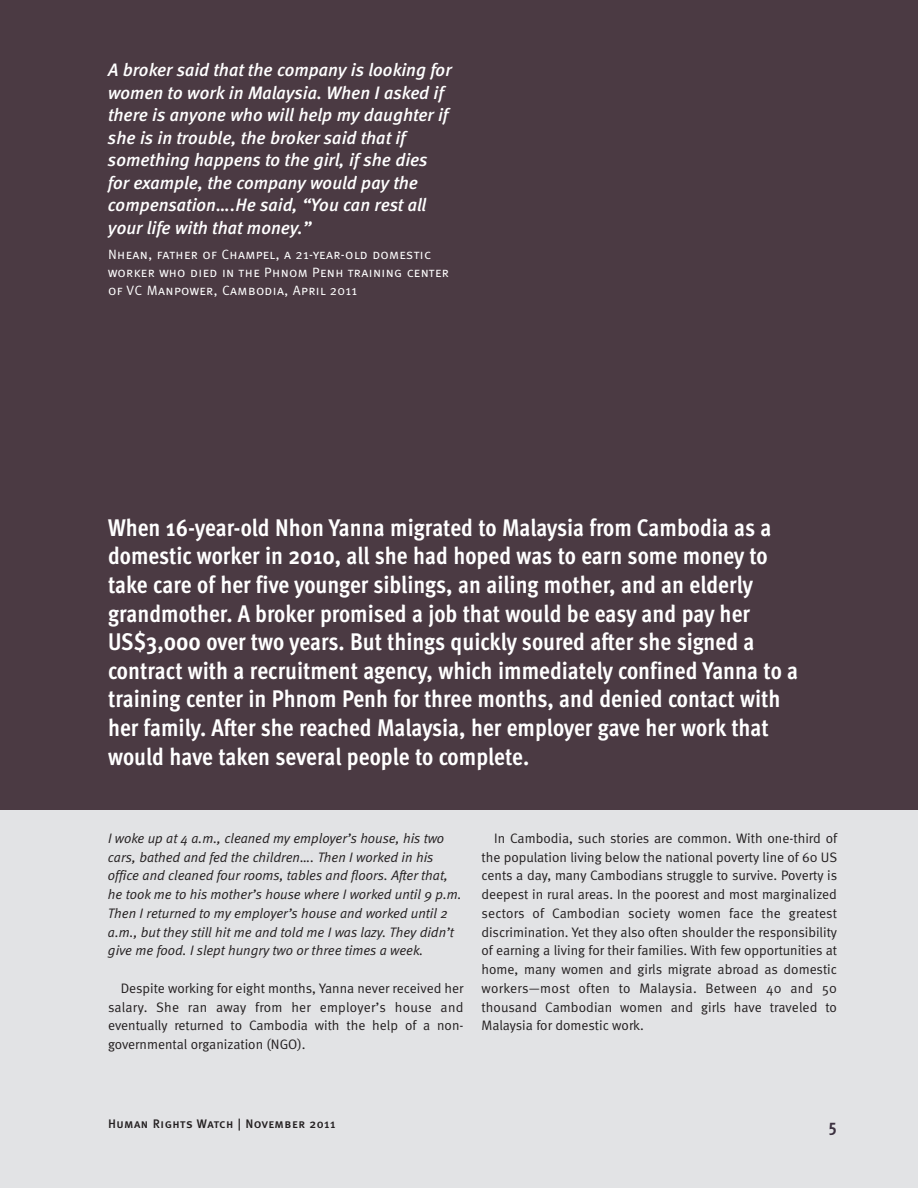
<style>
.page{position:relative;width:918px;height:1188px;background:#e2e3e5}
.page>*{position:absolute;margin:0;border:0;box-sizing:border-box;transform-origin:0 0}
.t1{font:700 24.15px/28.7px "Meta Cond";color:#fff}
.t2{font:italic 500 18px/22.5px "Meta";color:#fff}
.t3{font:700 18px "Meta Cond";color:#3c3140}
.t4{font:13.65px/18.8px "Meta Normal";color:#231f20;text-align:justify}
.t5{font:italic 13.65px/18.8px "Meta Normal";color:#231f20}
.t6{font:13.5px/18px "Meta Normal Caps";letter-spacing:.03em;color:#fff}
.t7{font:12.3px "Meta Medium Caps";letter-spacing:.04em;color:#231f20}
</style>
<div class="page">
<div style="left:0;top:0;width:918px;height:810px;background:#4b3a43"></div>
<p class="t2" style="left:108px;top:61px;width:345px">A broker said that the company is looking for women to work in Malaysia. When I asked if there is anyone who will help my daughter if she is in trouble, the broker said that if something happens to the girl, if she dies for example, the company would pay the compensation….He said, “You can rest all your life with that money.”</p>
<p class="t6" style="left:108px;top:246px;width:342px">Nhean, father of Champel, a 21-year-old domestic worker who died in the Phnom Penh training center of VC Manpower, Cambodia, April 2011</p>
<p class="t1" style="left:108px;top:515px;width:692px">When 16-year-old Nhon Yanna migrated to Malaysia from Cambodia as a domestic worker in 2010, all she had hoped was to earn some money to take care of her five younger siblings, an ailing mother, and an elderly grandmother. A broker promised a job that would be easy and pay her US$3,000 over two years. But things quickly soured after she signed a contract with a recruitment agency, which immediately confined Yanna to a training center in Phnom Penh for three months, and denied contact with her family. After she reached Malaysia, her employer gave her work that would have taken several people to complete.</p>
<p class="t5" style="left:108px;top:830px;width:355px">I woke up at 4 a.m., cleaned my employer’s house, his two cars, bathed and fed the children…. Then I worked in his office and cleaned four rooms, tables and floors. After that, he took me to his mother’s house where I worked until 9 p.m.<br>Then I returned to my employer’s house and worked until 2 a.m., but they still hit me and told me I was lazy. They didn’t give me food. I slept hungry two or three times a week.</p>
<p class="t4" style="left:108px;top:980px;width:357px;text-indent:13px">Despite working for eight months, Yanna never received her salary. She ran away from her employer’s house and eventually returned to Cambodia with the help of a non&shy;governmental organization (NGO).</p>
<p class="t4" style="left:482px;top:830px;width:357px;text-indent:13px">In Cambodia, such stories are common. With one-third of the population living below the national poverty line of 60 US cents a day, many Cambodians struggle to survive. Poverty is deepest in rural areas. In the poorest and most marginalized sectors of Cambodian society women face the greatest discrimination. Yet they also often shoulder the responsibility of earning a living for their families. With few opportunities at home, many women and girls migrate abroad as domestic workers—most often to Malaysia. Between 40 and 50 thousand Cambodian women and girls have traveled to Malaysia for domestic work.</p>
<p class="t7" style="left:108px;top:1119px;width:229px">Human Rights Watch | November 2011</p>
<h2 class="t3" style="left:829px;top:1119px;width:10px">5</h2>
</div>
